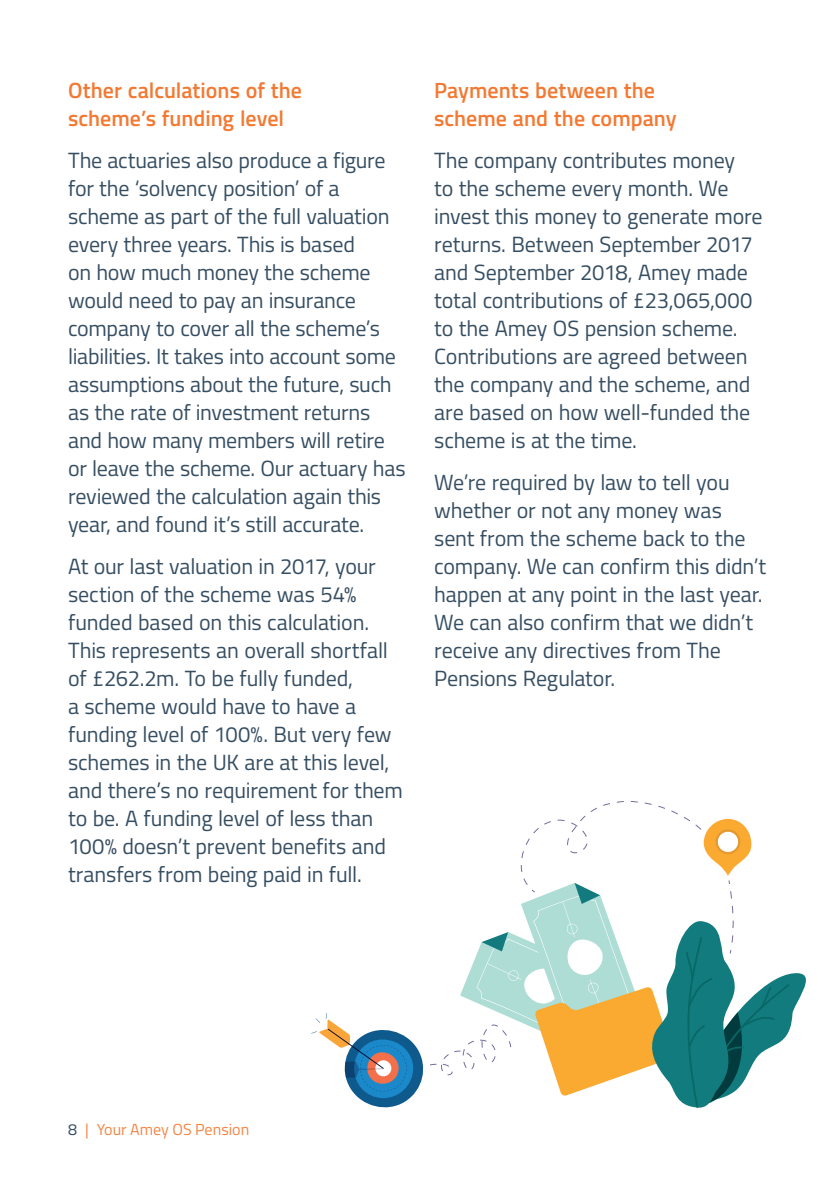
<style>
.page{position:relative;width:840px;height:1191px;background:#fff}
.page>*{position:absolute;margin:0;border:0;box-sizing:border-box;transform-origin:0 0}
.Body_copy{font:22px/28px "Titillium Web";letter-spacing:-.01em;color:#364e62}
.Body_subheader{font:600 22px/28px "Titillium Web";color:#f37932}
.Body_copy-2{font:600 22px/28px "Titillium Web";letter-spacing:.005em;color:#f37932}
.t1{font:16px "Titillium Web";color:#f58544}
.s1{color:#364e62}
</style>
<div class="page">
<svg style="left:311px;top:801px;width:494px;height:306px"></svg>
<p class="Body_subheader" style="left:68px;top:75px;width:235px">Other calculations of the scheme’s funding level</p>
<p class="Body_copy" style="left:68px;top:145px;width:339px">The actuaries also produce a figure for the ‘solvency position’ of a scheme as part of the full valuation every three years. This is based<br>on how much money the scheme would need to pay an insurance company to cover all the scheme’s liabilities. It takes into account some assumptions about the future, such as the rate of investment returns and how many members will retire or leave the scheme. Our actuary has reviewed the calculation again this year, and found it’s still accurate.</p>
<p class="Body_copy" style="left:68px;top:551px;width:336px">At our last valuation in 2017, your section of the scheme was 54% funded based on this calculation.<br>This represents an overall shortfall of £262.2m. To be fully funded,<br>a scheme would have to have a funding level of 100%. But very few schemes in the UK are at this level, and there’s no requirement for them to be. A funding level of less than 100% doesn’t prevent benefits and transfers from being paid in full.</p>
<p class="Body_copy-2" style="left:434px;top:75px;width:244px">Payments between the scheme and the company</p>
<p class="Body_copy" style="left:434px;top:145px;width:330px">The company contributes money<br>to the scheme every month. We invest this money to generate more returns. Between September 2017 and September 2018, Amey made total contributions of £23,065,000 to the Amey OS pension scheme.<br>Contributions are agreed between the company and the scheme, and are based on how well-funded the scheme is at the time.</p>
<p class="Body_copy" style="left:434px;top:467px;width:333px">We’re required by law to tell you whether or not any money was sent from the scheme back to the company. We can confirm this didn’t happen at any point in the last year.<br>We can also confirm that we didn’t receive any directives from The<br>Pensions Regulator.</p>
<p class="t1" style="left:68px;top:1117px;width:183px"><span class="s1">8</span> | Your Amey OS Pension</p>
</div>
